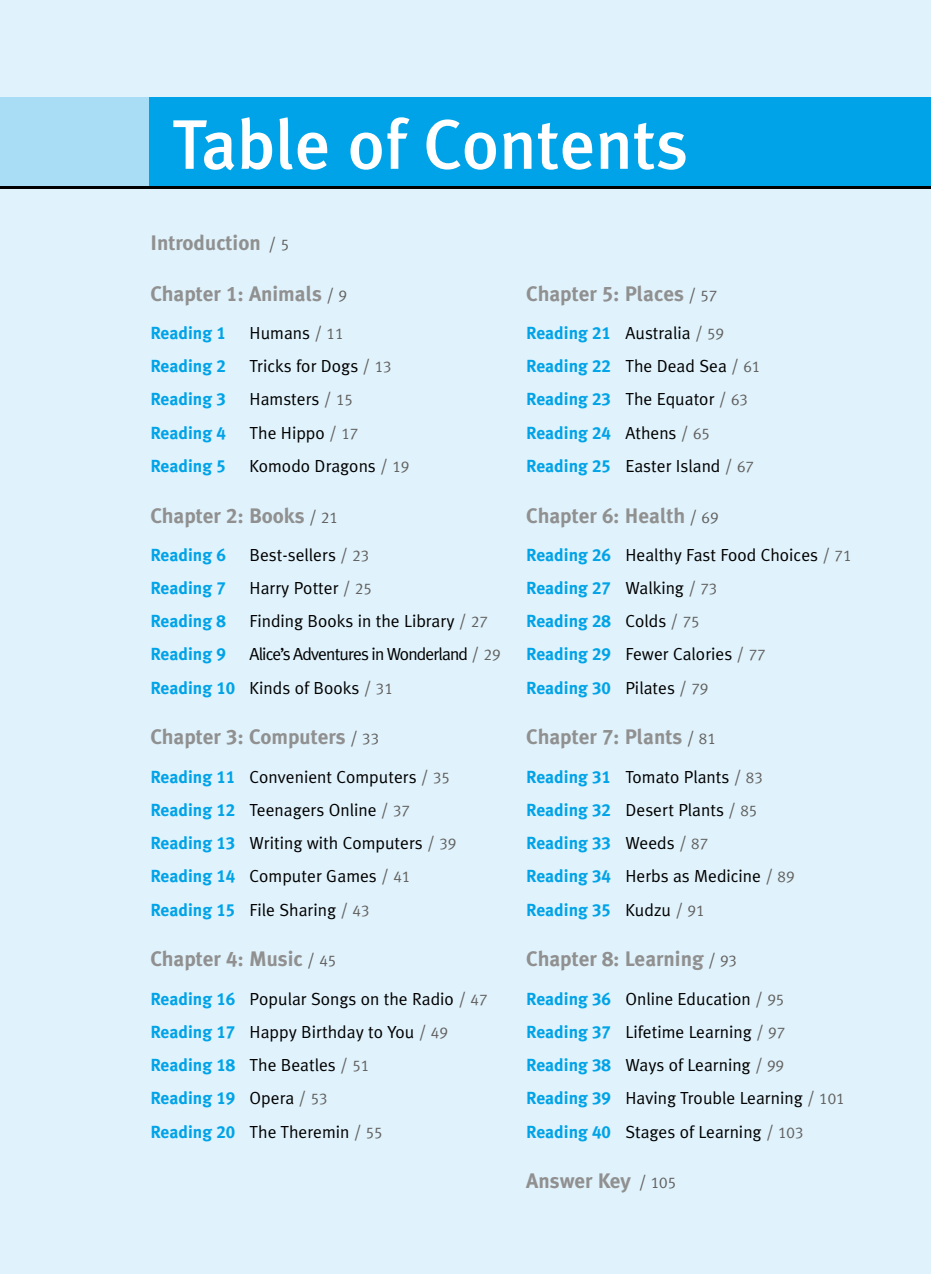
<style>
.page{position:relative;width:931px;height:1274px;background:#e0f2fb}
.page>*{position:absolute;margin:0;border:0;box-sizing:border-box;transform-origin:0 0}
.t1{font:500 70px "Meta Plus";color:#fff}
.t2{font:700 21px "Meta Plus";color:#909090}
.t3{font:17.5px/33.2px "Meta Plus Normal";color:#000}
.t4{font:700 17.5px/33.2px "Meta Plus";color:#00a3e7}
.t5{font:17.5px/33.2px "Meta Plus Normal";letter-spacing:-.05em;color:#000}
.s1{font-family:"Meta Plus Normal";font-weight:400;font-size:17.5px;color:#626160}
.s2{font-family:"Meta Plus Normal Caps";font-weight:400;font-size:15.75px;color:#626160}
.s3{font-family:"Meta Plus Bold Caps";font-weight:400}
.s4{color:#626160}
.s5{font-family:"Meta Plus Normal Caps";font-size:15.75px;color:#626160}
.s6{font-family:"Meta Plus";font-weight:700;color:#00a3e7}
.s7{font-family:"Meta Plus Bold Caps";color:#00a3e7}
.s8{font-family:"Meta Plus Normal";font-weight:400;color:#000}
.s9{font-family:"Meta Plus Normal";font-weight:400;color:#626160}
</style>
<div class="page">
<div style="left:0;top:97px;width:931px;height:90px;background:#00a3e7"></div>
<div style="left:0;top:97px;width:149px;height:90px;background:#a9dcf5"></div>
<hr style="left:0;top:187px;width:931px;height:2px;background:#000">
<h1 class="t1" style="left:172px;top:120px;width:518px">Table of Contents</h1>
<p class="t2" style="left:150px;top:235px;width:140px">Introduction <span class="s1">/</span> <span class="s2">5</span></p>
<p class="t2" style="left:150px;top:286px;width:198px">Chapter <span class="s3">1</span>: Animals <span class="s1">/</span> <span class="s2">9</span></p>
<p class="t4" style="left:150px;top:318px;width:77px">Reading <span class="s3">1</span></p>
<p class="t3" style="left:250px;top:318px;width:95px">Humans <span class="s4">/</span> <span class="s5">11</span></p>
<p class="t4" style="left:150px;top:351px;width:77px">Reading <span class="s3">2</span></p>
<p class="t3" style="left:250px;top:351px;width:144px">Tricks for Dogs <span class="s4">/</span> <span class="s5">13</span></p>
<p class="t4" style="left:150px;top:385px;width:77px">Reading <span class="s3">3</span></p>
<p class="t3" style="left:250px;top:384px;width:105px">Hamsters <span class="s4">/</span> <span class="s5">15</span></p>
<p class="t4" style="left:150px;top:418px;width:77px">Reading <span class="s3">4</span></p>
<p class="t3" style="left:250px;top:418px;width:110px">The Hippo <span class="s4">/</span> <span class="s5">17</span></p>
<p class="t4" style="left:150px;top:451px;width:77px">Reading <span class="s3">5</span></p>
<p class="t3" style="left:250px;top:451px;width:161px">Komodo Dragons <span class="s4">/</span> <span class="s5">19</span></p>
<p class="t2" style="left:150px;top:508px;width:189px">Chapter <span class="s3">2</span>: Books <span class="s1">/</span> <span class="s2">21</span></p>
<p class="t4" style="left:150px;top:540px;width:77px">Reading <span class="s3">6</span></p>
<p class="t3" style="left:250px;top:540px;width:121px">Best-sellers <span class="s4">/</span> <span class="s5">23</span></p>
<p class="t4" style="left:150px;top:573px;width:77px">Reading <span class="s3">7</span></p>
<p class="t3" style="left:250px;top:573px;width:124px">Harry Potter <span class="s4">/</span> <span class="s5">25</span></p>
<p class="t4" style="left:150px;top:607px;width:77px">Reading <span class="s3">8</span></p>
<p class="t3" style="left:250px;top:606px;width:240px">Finding Books in the Library <span class="s4">/</span> <span class="s5">27</span></p>
<p class="t4" style="left:150px;top:640px;width:77px">Reading <span class="s3">9</span></p>
<p class="t5" style="left:150px;top:640px;width:352px;text-indent:99px">Alice’s Adventures in Wonderland <span class="s4">/</span> <span class="s5">29<br></span><span class="s6">Reading</span> <span class="s7">10</span> Kinds of Books <span class="s4">/</span> <span class="s5">31</span></p>
<p class="t2" style="left:150px;top:730px;width:230px">Chapter <span class="s3">3</span>: Computers <span class="s1">/</span> <span class="s2">33</span></p>
<p class="t3" style="left:150px;top:762px;width:307px"><span class="s6">Reading</span> <span class="s7">11</span> Convenient Computers <span class="s4">/</span> <span class="s5">35<br></span><span class="s6">Reading</span> <span class="s7">12</span> Teenagers Online <span class="s4">/</span> <span class="s5">37<br></span><span class="s6">Reading</span> <span class="s7">13</span> Writing with Computers <span class="s4">/</span> <span class="s5">39<br></span><span class="s6">Reading</span> <span class="s7">14</span> Computer Games <span class="s4">/</span> <span class="s5">41<br></span><span class="s6">Reading</span> <span class="s7">15</span> File Sharing <span class="s4">/</span> <span class="s5">43</span></p>
<p class="t2" style="left:150px;top:952px;width:187px">Chapter <span class="s3">4</span>: Music <span class="s1">/</span> <span class="s2">45</span></p>
<p class="t3" style="left:150px;top:984px;width:339px"><span class="s6">Reading</span> <span class="s7">16</span> Popular Songs on the Radio <span class="s4">/</span> <span class="s5">47<br></span><span class="s6">Reading</span> <span class="s7">17</span> Happy Birthday to You <span class="s4">/</span> <span class="s5">49<br></span><span class="s6">Reading</span> <span class="s7">18</span> The Beatles <span class="s4">/</span> <span class="s5">51</span></p>
<p class="t4" style="left:150px;top:1084px;width:179px">Reading <span class="s3">19</span> <span class="s8">Opera</span> <span class="s9">/</span> <span class="s2">53</span></p>
<p class="t3" style="left:150px;top:1117px;width:234px"><span class="s6">Reading</span> <span class="s7">20</span> The Theremin <span class="s4">/</span> <span class="s5">55</span></p>
<p class="t2" style="left:526px;top:286px;width:193px">Chapter <span class="s3">5</span>: Places <span class="s1">/</span> <span class="s2">57</span></p>
<p class="t3" style="left:526px;top:318px;width:236px"><span class="s6">Reading</span> <span class="s7">21</span> Australia <span class="s4">/</span> <span class="s5">59<br></span><span class="s6">Reading</span> <span class="s7">22</span> The Dead Sea <span class="s4">/</span> <span class="s5">61<br></span><span class="s6">Reading</span> <span class="s7">23</span> The Equator <span class="s4">/</span> <span class="s5">63</span></p>
<p class="t4" style="left:526px;top:418px;width:185px">Reading <span class="s3">24</span> <span class="s8">Athens</span> <span class="s9">/</span> <span class="s2">65</span></p>
<p class="t3" style="left:526px;top:451px;width:229px"><span class="s6">Reading</span> <span class="s7">25</span> Easter Island <span class="s4">/</span> <span class="s5">67</span></p>
<p class="t2" style="left:526px;top:508px;width:194px">Chapter <span class="s3">6</span>: Health <span class="s1">/</span> <span class="s2">69</span></p>
<p class="t3" style="left:526px;top:540px;width:327px"><span class="s6">Reading</span> <span class="s7">26</span> Healthy Fast Food Choices <span class="s4">/</span> <span class="s5">71</span></p>
<p class="t4" style="left:526px;top:573px;width:193px">Reading <span class="s3">27</span> <span class="s8">Walking</span> <span class="s9">/</span> <span class="s2">73<br></span>Reading <span class="s3">28</span> <span class="s8">Colds</span> <span class="s9">/</span> <span class="s2">75</span></p>
<p class="t3" style="left:526px;top:640px;width:241px"><span class="s6">Reading</span> <span class="s7">29</span> Fewer Calories <span class="s4">/</span> <span class="s5">77</span></p>
<p class="t4" style="left:526px;top:673px;width:184px">Reading <span class="s3">30</span> <span class="s8">Pilates</span> <span class="s9">/</span> <span class="s2">79</span></p>
<p class="t2" style="left:526px;top:730px;width:191px">Chapter <span class="s3">7</span>: Plants <span class="s1">/</span> <span class="s2">81</span></p>
<p class="t3" style="left:526px;top:762px;width:238px"><span class="s6">Reading</span> <span class="s7">31</span> Tomato Plants <span class="s4">/</span> <span class="s5">83<br></span><span class="s6">Reading</span> <span class="s7">32</span> Desert Plants <span class="s4">/</span> <span class="s5">85</span></p>
<p class="t4" style="left:526px;top:829px;width:183px">Reading <span class="s3">33</span> <span class="s8">Weeds</span> <span class="s9">/</span> <span class="s2">87</span></p>
<p class="t3" style="left:526px;top:862px;width:270px"><span class="s6">Reading</span> <span class="s7">34</span> Herbs as Medicine <span class="s4">/</span> <span class="s5">89</span></p>
<p class="t4" style="left:526px;top:895px;width:180px">Reading <span class="s3">35</span> <span class="s8">Kudzu</span> <span class="s9">/</span> <span class="s2">91</span></p>
<p class="t2" style="left:526px;top:952px;width:212px">Chapter <span class="s3">8</span>: Learning <span class="s1">/</span> <span class="s2">93</span></p>
<p class="t3" style="left:526px;top:984px;width:320px"><span class="s6">Reading</span> <span class="s7">36</span> Online Education <span class="s4">/</span> <span class="s5">95<br></span><span class="s6">Reading</span> <span class="s7">37</span> Lifetime Learning <span class="s4">/</span> <span class="s5">97<br></span><span class="s6">Reading</span> <span class="s7">38</span> Ways of Learning <span class="s4">/</span> <span class="s5">99<br></span><span class="s6">Reading</span> <span class="s7">39</span> Having Trouble Learning <span class="s4">/</span> <span class="s5">101<br></span><span class="s6">Reading</span> <span class="s7">40</span> Stages of Learning <span class="s4">/</span> <span class="s5">103</span></p>
<p class="t2" style="left:526px;top:1174px;width:151px">Answer Key <span class="s1">/</span> <span class="s2">105</span></p>
</div>
